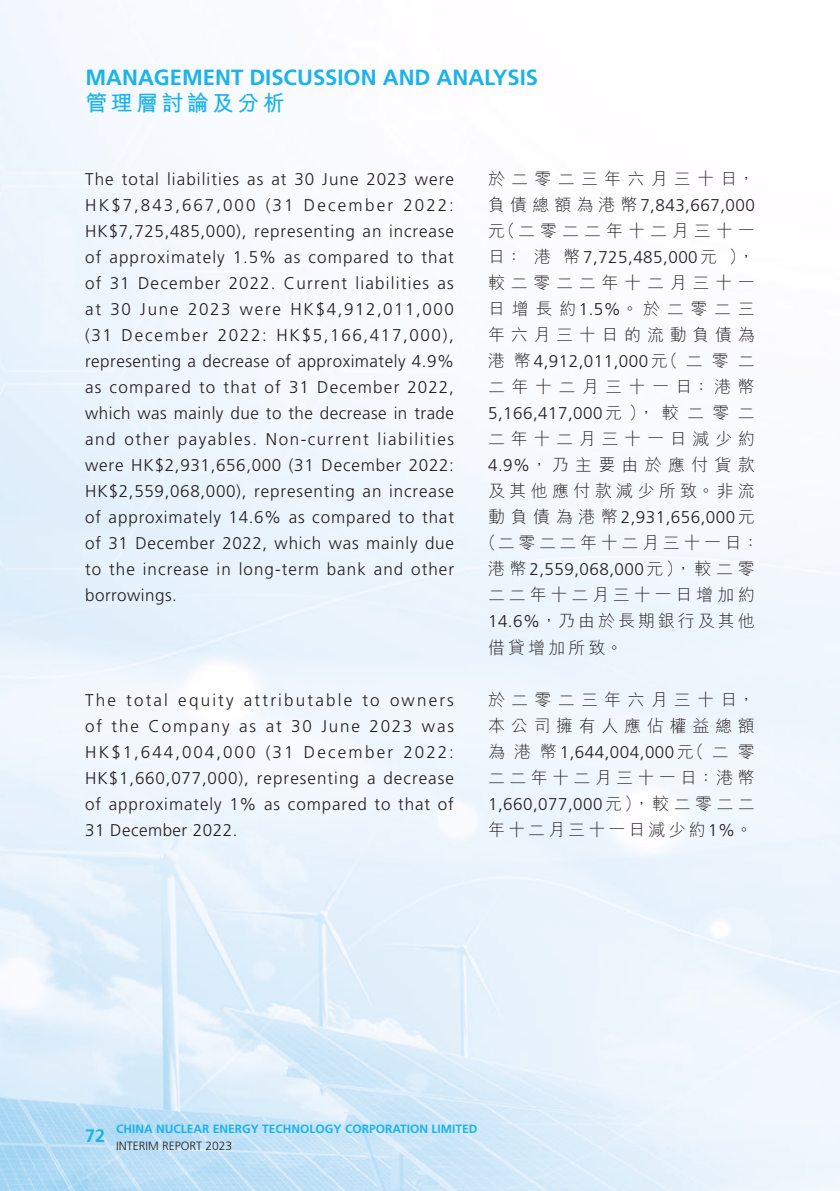
<style>
.page{position:relative;width:840px;height:1191px;background:#fff}
.page>*{position:absolute;margin:0;border:0;box-sizing:border-box;transform-origin:0 0}
.t1{font:700 22px "Frutiger LT Std";color:#1bb3e9}
.t2{font:700 22px "M Hei HK";letter-spacing:.15em;color:#1bb3e9}
.t3{font:700 18px "Frutiger LT Std";color:#1bb3e9}
._00_Body_text{font:300 17px/26px "Frutiger LT Std";letter-spacing:.05em;color:#231f20;text-align:justify}
._00_Body_text-2{font:300 17px/26px "M Hei HK";letter-spacing:.335em;color:#231f20;text-align:justify}
._00_Body_text-3{font:300 17px "Frutiger LT Std";letter-spacing:.03em;color:#231f20}
._00_Body_text-4{font:300 17px "M Hei HK";letter-spacing:.365em;color:#231f20}
._00_Body_text-5{font:300 17px "M Hei HK";letter-spacing:.175em;color:#231f20}
._00_Body_text-6{font:300 17px "M Hei HK";letter-spacing:.39em;color:#231f20}
._00_Body_text-7{font:300 17px "M Hei HK";letter-spacing:.21em;color:#231f20}
._00_Body_text-8{font:300 17px "M Hei HK";letter-spacing:.29em;color:#231f20}
._00_Body_text-9{font:300 17px "M Hei HK";letter-spacing:.255em;color:#231f20}
._00_Body_text-10{font:300 17px "M Hei HK";letter-spacing:.225em;color:#231f20}
._00_Body_text-11{font:300 17px "M Hei HK";letter-spacing:.375em;color:#231f20}
.t4{font:700 12px "Frutiger LT Std";color:#1bb3e9}
.t5{font:300 12px "Frutiger LT Std";color:#231f20}
.s1{font-family:"M Hei HK"}
.s2{font-family:"Frutiger LT Std"}
</style>
<div class="page">
<img style="left:0;top:0;width:840px;height:1191px">
<p class="t1" style="left:85px;top:64px;width:454px">MANAGEMENT DISCUSSION AND ANALYSIS</p>
<p class="t2" style="left:85px;top:87px;width:201px">管理層討論及分析</p>
<p class="_00_Body_text" style="left:85px;top:167px;width:370px">The total liabilities as at 30 June 2023 were HK$7,843,667,000 (31 December 2022:<br>HK$7,725,485,000), representing an increase of approximately 1.5% as compared to that of 31 December 2022. Current liabilities as at 30 June 2023 were HK$4,912,011,000 (31 December 2022: HK$5,166,417,000), representing a decrease of approximately 4.9% as compared to that of 31 December 2022, which was mainly due to the decrease in trade and other payables. Non-current liabilities were HK$2,931,656,000 (31 December 2022:<br>HK$2,559,068,000), representing an increase of approximately 14.6% as compared to that of 31 December 2022, which was mainly due to the increase in long-term bank and other borrowings.</p>
<p class="_00_Body_text" style="left:85px;top:687px;width:370px">The total equity attributable to owners of the Company as at 30 June 2023 was HK$1,644,004,000 (31 December 2022:<br>HK$1,660,077,000), representing a decrease of approximately 1% as compared to that of 31 December 2022.</p>
<p class="_00_Body_text-4" style="left:488px;top:170px;width:268px">於二零二三年六月三十日，</p>
<p class="_00_Body_text-3" style="left:488px;top:196px;width:268px"><span class="s1">負債總額為港幣</span>7,843,667,000</p>
<p class="_00_Body_text-8" style="left:488px;top:222px;width:268px">元（二零二二年十二月三十一</p>
<p class="_00_Body_text-3" style="left:488px;top:248px;width:268px"><span class="s1">日： 港 幣</span>7,725,485,000<span class="s1">元 ），</span></p>
<p class="_00_Body_text-2" style="left:488px;top:270px;width:268px">較二零二二年十二月三十一</p>
<p class="_00_Body_text-6" style="left:488px;top:300px;width:268px">日增長約<span class="s2">1.5%</span>。於二零二三</p>
<p class="_00_Body_text-2" style="left:488px;top:322px;width:268px">年六月三十日的流動負債為</p>
<p class="_00_Body_text-3" style="left:488px;top:352px;width:268px"><span class="s1">港幣</span>4,912,011,000<span class="s1">元（二零二</span></p>
<p class="_00_Body_text-11" style="left:488px;top:378px;width:268px">二年十二月三十一日：港幣</p>
<p class="_00_Body_text-3" style="left:488px;top:404px;width:268px">5,166,417,000<span class="s1">元），較二零二</span></p>
<p class="_00_Body_text-2" style="left:488px;top:426px;width:268px">二年十二月三十一日減少約</p>
<p class="_00_Body_text-4" style="left:488px;top:456px;width:268px"><span class="s2">4.9%</span>，乃主要由於應付貨款</p>
<p class="_00_Body_text-9" style="left:488px;top:482px;width:268px">及其他應付款減少所致。非流</p>
<p class="_00_Body_text-3" style="left:488px;top:508px;width:268px"><span class="s1">動負債為港幣</span>2,931,656,000<span class="s1">元</span></p>
<p class="_00_Body_text-7" style="left:479px;top:534px;width:281px">（二零二二年十二月三十一日：</p>
<p class="_00_Body_text-3" style="left:488px;top:560px;width:268px"><span class="s1">港幣</span>2,559,068,000<span class="s1">元），較二零</span></p>
<p class="_00_Body_text-10" style="left:488px;top:586px;width:268px">二二年十二月三十一日增加約</p>
<p class="_00_Body_text-5" style="left:488px;top:612px;width:268px"><span class="s2">14.6%</span>，乃由於長期銀行及其他</p>
<p class="_00_Body_text-2" style="left:488px;top:634px;width:136px">借貸增加所致。</p>
<p class="_00_Body_text-2" style="left:488px;top:686px;width:268px">於二零二三年六月三十日，本公司擁有人應佔權益總額為港幣<span class="s2">1,644,004,000</span>元（二零二二年十二月三十一日：港幣<span class="s2">1,660,077,000</span>元），較二零二二年十二月三十一日減少約<span class="s2">1%</span>。</p>
<p class="t3" style="left:85px;top:1125px;width:22px">72</p>
<p class="t4" style="left:116px;top:1121px;width:363px">CHINA NUCLEAR ENERGY TECHNOLOGY CORPORATION LIMITED</p>
<p class="t5" style="left:116px;top:1138px;width:118px">INTERIM REPORT 2023</p>
</div>
